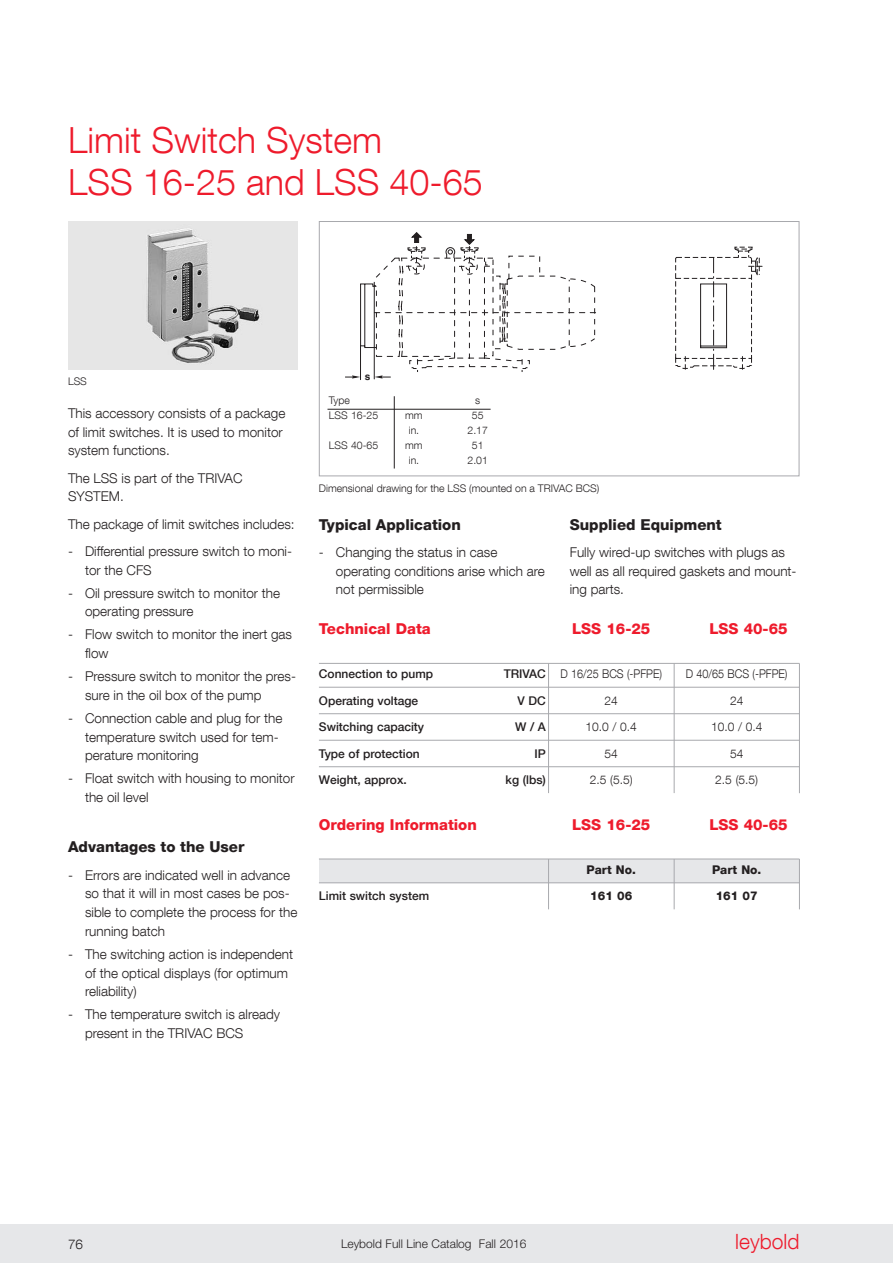
<style>
.page{position:relative;width:893px;height:1263px;background:#fff}
.page>*{position:absolute;margin:0;border:0;box-sizing:border-box;transform-origin:0 0}
.Untertitel{font:300 36px/42px "Helvetica Neue LT Com";color:#ee1b2c}
.t1{font:300 21px "Helvetica Neue LT Com";color:#ee1b2c}
.t2{font:800 15px "Helvetica Neue LT Com";color:#ee1b2c}
.Merkmale{font:800 15px "Helvetica Neue LT Com";color:#231f20}
.Aufzählung{font:300 13.5px/18.8px "Helvetica Neue LT Com";color:#231f20}
.Fließtext{font:300 13.5px/18.8px "Helvetica Neue LT Com";color:#231f20}
.t3{font:500 12px "Helvetica Neue LT Com";color:#231f20}
.t4{font:300 12px "Helvetica Neue LT Com";color:#231f20}
.t5{font:300 12px "Helvetica Neue LT Com";color:#231f20;scale:.9 1}
.t6{font:300 12px "Helvetica Neue LT Std";color:#231f20}
.t7{font:800 12px "Helvetica Neue LT Com";color:#231f20}
.Legende{font:300 10.5px "Helvetica Neue LT Com";color:#231f20}
.t8{font:700 10.05px "Helvetica";color:#231f20}
</style>
<div class="page">
<img style="left:68px;top:221px;width:230px;height:148px">
<hr style="left:360px;top:346px;width:1px;height:34px;background:#231f20">
<svg style="left:675px;top:246px;width:88px;height:124px"></svg>
<svg style="left:345px;top:232px;width:251px;height:147px"></svg>
<div style="left:319px;top:221px;width:480px;height:255px;border:1px solid #a8a9ad"></div>
<div style="left:0;top:1225px;width:893px;height:38px;background:#e6e7e9"></div>
<div style="left:319px;top:859px;width:480px;height:23px;background:#e6e7e9"></div>
<hr style="left:394px;top:396px;width:1px;height:72px;background:#231f20">
<hr style="left:319px;top:663px;width:480px;height:1px;background:#a8a9ad">
<hr style="left:319px;top:687px;width:480px;height:1px;background:#a8a9ad">
<hr style="left:319px;top:713px;width:480px;height:1px;background:#a8a9ad">
<hr style="left:319px;top:740px;width:480px;height:1px;background:#a8a9ad">
<hr style="left:319px;top:766px;width:480px;height:1px;background:#a8a9ad">
<hr style="left:319px;top:882px;width:480px;height:1px;background:#a8a9ad">
<hr style="left:319px;top:859px;width:480px;height:1px;background:#a8a9ad">
<hr style="left:548px;top:663px;width:1px;height:130px;background:#a8a9ad">
<hr style="left:799px;top:663px;width:1px;height:130px;background:#a8a9ad">
<hr style="left:674px;top:663px;width:1px;height:130px;background:#a8a9ad">
<hr style="left:548px;top:859px;width:1px;height:50px;background:#a8a9ad">
<hr style="left:799px;top:859px;width:1px;height:50px;background:#a8a9ad">
<hr style="left:674px;top:859px;width:1px;height:50px;background:#a8a9ad">
<hr style="left:327px;top:409px;width:164px;height:1px;background:#231f20">
<p class="Untertitel" style="left:68px;top:119px;width:416px">Limit Switch System<br>LSS 16-25 and LSS 40-65</p>
<p class="Legende" style="left:68px;top:375px;width:20px">LSS</p>
<p class="Fließtext" style="left:68px;top:403px;width:219px">This accessory consists of a package of limit switches. It is used to monitor system functions.</p>
<p class="Fließtext" style="left:68px;top:468px;width:176px">The LSS is part of the TRIVAC<br>SYSTEM.</p>
<p class="Fließtext" style="left:68px;top:514px;width:228px">The package of limit switches includes:</p>
<p class="Aufzählung" style="left:85px;top:541px;width:209px;text-indent:-17px">- Differential pressure switch to moni&shy;tor the CFS</p>
<p class="Aufzählung" style="left:85px;top:583px;width:197px;text-indent:-17px">- Oil pressure switch to monitor the operating pressure</p>
<p class="Aufzählung" style="left:85px;top:625px;width:209px;text-indent:-17px">- Flow switch to monitor the inert gas flow</p>
<p class="Aufzählung" style="left:85px;top:667px;width:213px;text-indent:-17px">- Pressure switch to monitor the pres&shy;sure in the oil box of the pump</p>
<p class="Aufzählung" style="left:85px;top:708px;width:199px;text-indent:-17px">- Connection cable and plug for the temperature switch used for tem&shy;perature monitoring</p>
<p class="Aufzählung" style="left:85px;top:769px;width:211px;text-indent:-17px">- Float switch with housing to monitor the oil level</p>
<p class="Merkmale" style="left:68px;top:838px;width:178px">Advantages to the User</p>
<p class="Aufzählung" style="left:85px;top:865px;width:214px;text-indent:-17px">- Errors are indicated well in advance so that it will in most cases be pos&shy;sible to complete the process for the running batch</p>
<p class="Aufzählung" style="left:85px;top:944px;width:210px;text-indent:-17px">- The switching action is independent of the optical displays (for optimum reliability)</p>
<p class="Aufzählung" style="left:85px;top:1005px;width:197px;text-indent:-17px">- The temperature switch is already present in the TRIVAC BCS</p>
<p class="t8" style="left:365px;top:368px;width:7px">s</p>
<p class="Legende" style="left:329px;top:394px;width:23px">Type</p>
<p class="Legende" style="left:475px;top:394px;width:7px">s</p>
<p class="Legende" style="left:329px;top:409px;width:51px">LSS 16-25</p>
<p class="Legende" style="left:405px;top:409px;width:19px">mm</p>
<p class="Legende" style="left:472px;top:409px;width:13px">55</p>
<p class="Legende" style="left:409px;top:424px;width:10px">in.</p>
<p class="Legende" style="left:468px;top:424px;width:22px">2.17</p>
<p class="Legende" style="left:329px;top:439px;width:51px">LSS 40-65</p>
<p class="Legende" style="left:405px;top:439px;width:19px">mm</p>
<p class="Legende" style="left:472px;top:439px;width:13px">51</p>
<p class="Legende" style="left:409px;top:454px;width:10px">in.</p>
<p class="Legende" style="left:468px;top:454px;width:22px">2.01</p>
<p class="Legende" style="left:319px;top:482px;width:282px">Dimensional drawing for the LSS (mounted on a TRIVAC BCS)</p>
<p class="Merkmale" style="left:319px;top:515px;width:143px">Typical Application</p>
<p class="Aufzählung" style="left:336px;top:542px;width:210px;text-indent:-17px">- Changing the status in case operating conditions arise which are not permissible</p>
<p class="Merkmale" style="left:570px;top:515px;width:153px">Supplied Equipment</p>
<p class="Fließtext" style="left:570px;top:542px;width:227px">Fully wired-up switches with plugs as well as all required gaskets and mount&shy;ing parts.</p>
<p class="t2" style="left:319px;top:620px;width:113px">Technical Data</p>
<p class="t2" style="left:572px;top:620px;width:80px">LSS 16-25</p>
<p class="t2" style="left:709px;top:620px;width:80px">LSS 40-65</p>
<p class="t3" style="left:319px;top:667px;width:116px">Connection to pump</p>
<p class="t3" style="left:504px;top:667px;width:44px">TRIVAC</p>
<p class="t3" style="left:319px;top:693px;width:101px">Operating voltage</p>
<p class="t3" style="left:518px;top:693px;width:30px">V DC</p>
<p class="t3" style="left:319px;top:720px;width:107px">Switching capacity</p>
<p class="t3" style="left:515px;top:720px;width:32px">W / A</p>
<p class="t3" style="left:319px;top:746px;width:102px">Type of protection</p>
<p class="t3" style="left:535px;top:746px;width:13px">IP</p>
<p class="t3" style="left:319px;top:773px;width:87px">Weight, approx.</p>
<p class="t3" style="left:506px;top:773px;width:42px">kg (lbs)</p>
<p class="t5" style="left:560px;top:667px;width:114px">D 16/25 BCS (-PFPE)</p>
<p class="t5" style="left:686px;top:667px;width:114px">D 40/65 BCS (-PFPE)</p>
<p class="t4" style="left:605px;top:693px;width:15px">24</p>
<p class="t4" style="left:730px;top:693px;width:15px">24</p>
<p class="t4" style="left:586px;top:720px;width:53px">10.0 / 0.4</p>
<p class="t4" style="left:711px;top:720px;width:53px">10.0 / 0.4</p>
<p class="t4" style="left:605px;top:746px;width:15px">54</p>
<p class="t4" style="left:730px;top:746px;width:15px">54</p>
<p class="t4" style="left:590px;top:773px;width:44px">2.5 (5.5)</p>
<p class="t4" style="left:715px;top:773px;width:44px">2.5 (5.5)</p>
<p class="t2" style="left:319px;top:815px;width:160px">Ordering Information</p>
<p class="t2" style="left:572px;top:815px;width:80px">LSS 16-25</p>
<p class="t2" style="left:709px;top:815px;width:80px">LSS 40-65</p>
<p class="t3" style="left:319px;top:889px;width:112px">Limit switch system</p>
<p class="t7" style="left:587px;top:862px;width:51px">Part No.</p>
<p class="t7" style="left:712px;top:862px;width:51px">Part No.</p>
<p class="t7" style="left:590px;top:889px;width:43px">161 06</p>
<p class="t7" style="left:716px;top:889px;width:43px">161 07</p>
<p class="Aufzählung" style="left:68px;top:1235px;width:17px">76</p>
<p class="t6" style="left:341px;top:1236px;width:187px">Leybold Full Line Catalog Fall 2016</p>
<h2 class="t1" style="left:735px;top:1229px;width:66px">leybold</h2>
</div>
